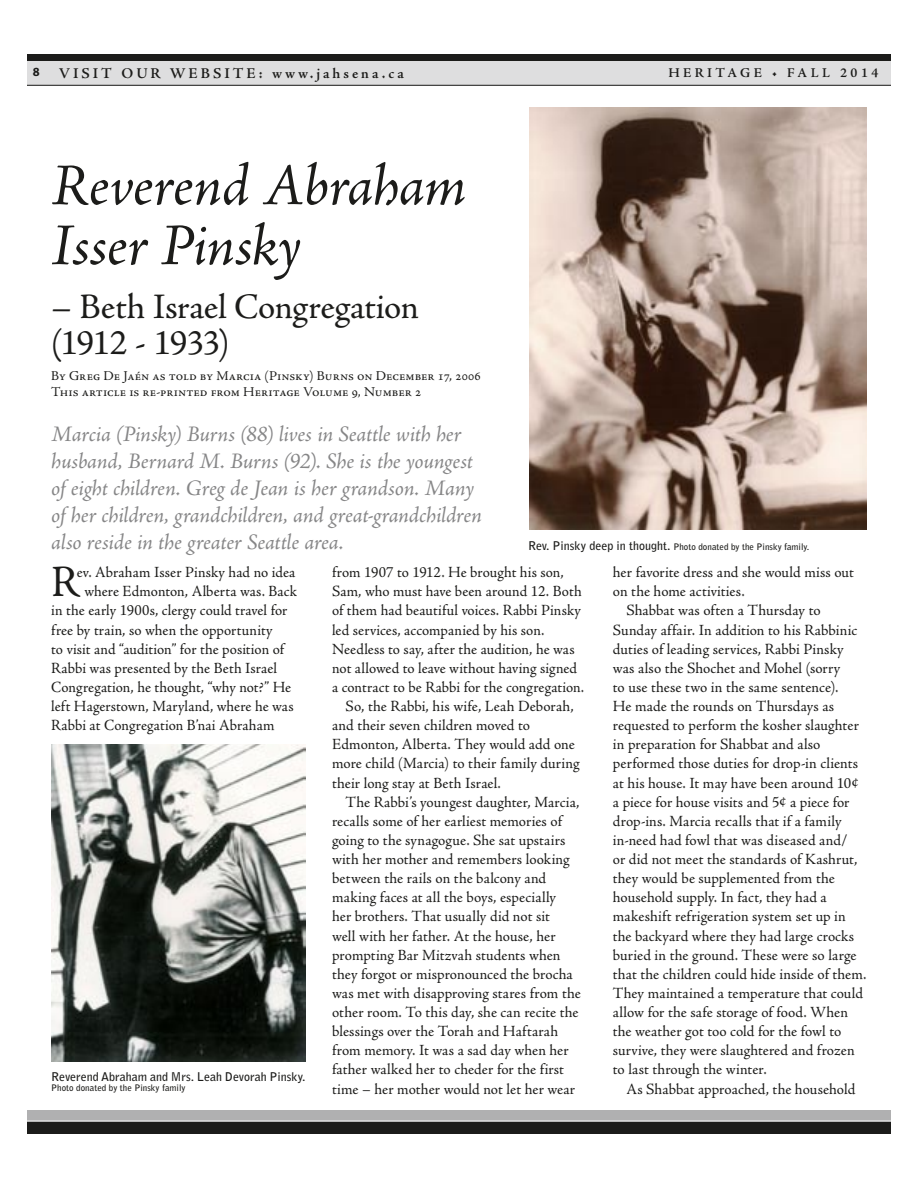
<style>
.page{position:relative;width:918px;height:1188px;background:#fff}
.page>*{position:absolute;margin:0;border:0;box-sizing:border-box;transform-origin:0 0}
.t1{font:italic 60px/60px "Adobe Jenson Pro";letter-spacing:-.015em;color:#1c1c1a}
.t2{font:44.85px "Adobe Jenson Pro";color:#1c1c1a;scale:.96 1}
.t3{font:36px/36px "Adobe Jenson Pro";letter-spacing:-.01em;color:#1c1c1a}
.t4{font:italic 22.5px/27px "Adobe Jenson Pro";letter-spacing:-.01em;color:#868687}
.t5{font:15.6px "Adobe Jenson Pro";color:#1c1c1a}
.t6{font:15.6px "Adobe Jenson Pro";color:#1c1c1a;scale:.96 1}
.t7{font:15.6px "Adobe Jenson Pro";letter-spacing:.02em;color:#1c1c1a}
.t8{font:600 15px "Adobe Jenson Pro";letter-spacing:.2em;color:#1c1c1a}
.t9{font:13.5px/16.5px "Adobe Jenson Pro";color:#1c1c1a}
.t10{font:600 13.5px "Adobe Jenson Pro";letter-spacing:.25em;color:#1c1c1a}
.t11{font:700 12.45px "Myriad Pro";color:#1c1c1a}
.t12{font:700 12px "Bell Gothic";color:#1c1c1a}
.t13{font:700 9px "Bell Gothic";color:#1c1c1a}
.s1{font-size:12px}
</style>
<div class="page">
<div style="left:27px;top:54px;width:864px;height:31px;background:#dededf"></div>
<div style="left:27px;top:54px;width:864px;height:7px;background:#1c1c1a"></div>
<hr style="left:27px;top:85px;width:864px;height:1px;background:#1c1c1a">
<img style="left:530px;top:108px;width:337px;height:421px">
<img style="left:51px;top:744px;width:254px;height:317px">
<div style="left:27px;top:1110px;width:864px;height:13px;background:#b0b0b1"></div>
<div style="left:27px;top:1122px;width:864px;height:12px;background:#1c1c1a"></div>
<hr style="left:27px;top:1121px;width:864px;height:1px;background:#fff">
<p class="t11" style="left:33px;top:64px;width:8px">8</p>
<p class="t8" style="left:59px;top:65px;width:347px">VISIT OUR WEBSITE: www.jahsena.ca</p>
<p class="t10" style="left:668px;top:65px;width:212px">HERITAGE • Fa ll 2014</p>
<h1 class="t1" style="left:51px;top:159px;width:417px">Reverend Abraham<br>Isser Pinsky</h1>
<h3 class="t3" style="left:51px;top:289px;width:369px">– Beth Israel Congregation (1912 - 1933)</h3>
<p class="t9" style="left:51px;top:367px;width:431px">By Greg De Jaén as told by Marcia (Pinsky) Burns on December 17, 2006<br>This article is re-printed from Heritage Volume 9, Number 2</p>
<p class="t4" style="left:51px;top:422px;width:432px">Marcia (Pinsky) Burns (88) lives in Seattle with her husband, Bernard M. Burns (92). She is the youngest of eight children. Greg de Jean is her grandson. Many of her children, grandchildren, and great-grandchildren also reside in the greater Seattle area.</p>
<p class="t13" style="left:528px;top:541px;width:283px"><span class="s1">Rev. Pinsky deep in thought.</span> Photo donated by the Pinsky family.</p>
<p class="t6" style="left:77px;top:563px;width:229px">ev. Abraham Isser Pinsky had no idea</p>
<p class="t6" style="left:84px;top:583px;width:223px">where Edmonton, Alberta was. Back</p>
<p class="t6" style="left:51px;top:602px;width:247px">in the early 1900s, clergy could travel for</p>
<p class="t6" style="left:51px;top:621px;width:232px">free by train, so when the opportunity</p>
<p class="t6" style="left:51px;top:640px;width:246px">to visit and “audition” for the position of</p>
<p class="t6" style="left:51px;top:659px;width:237px">Rabbi was presented by the Beth Israel</p>
<p class="t6" style="left:51px;top:678px;width:251px">Congregation, he thought, “why not?” He</p>
<p class="t6" style="left:51px;top:697px;width:254px">left Hagerstown, Maryland, where he was</p>
<p class="t6" style="left:51px;top:716px;width:234px">Rabbi at Congregation B’nai Abraham</p>
<h2 class="t2" style="left:51px;top:557px;width:30px">R</h2>
<p class="t12" style="left:51px;top:1069px;width:256px">Reverend Abraham and Mrs. Leah Devorah Pinsky.</p>
<p class="t13" style="left:51px;top:1083px;width:136px">Photo donated by the Pinsky family</p>
<p class="t6" style="left:332px;top:563px;width:243px">from 1907 to 1912. He brought his son,</p>
<p class="t6" style="left:332px;top:583px;width:262px">Sam, who must have been around 12. Both</p>
<p class="t6" style="left:332px;top:602px;width:261px">of them had beautiful voices. Rabbi Pinsky</p>
<p class="t6" style="left:332px;top:621px;width:223px">led services, accompanied by his son.</p>
<p class="t6" style="left:332px;top:640px;width:254px">Needless to say, after the audition, he was</p>
<p class="t6" style="left:332px;top:659px;width:257px">not allowed to leave without having signed</p>
<p class="t6" style="left:332px;top:678px;width:264px">a contract to be Rabbi for the congregation.</p>
<p class="t5" style="left:346px;top:697px;width:230px">So, the Rabbi, his wife, Leah Deborah,</p>
<p class="t5" style="left:332px;top:716px;width:199px">and their seven children moved to</p>
<p class="t5" style="left:332px;top:736px;width:244px">Edmonton, Alberta. They would add one</p>
<p class="t5" style="left:332px;top:755px;width:249px">more child (Marcia) to their family during</p>
<p class="t5" style="left:332px;top:774px;width:170px">their long stay at Beth Israel.</p>
<p class="t5" style="left:346px;top:793px;width:235px">The Rabbi’s youngest daughter, Marcia,</p>
<p class="t5" style="left:332px;top:812px;width:233px">recalls some of her earliest memories of</p>
<p class="t5" style="left:332px;top:831px;width:235px">going to the synagogue. She sat upstairs</p>
<p class="t5" style="left:332px;top:850px;width:239px">with her mother and remembers looking</p>
<p class="t5" style="left:332px;top:869px;width:216px">between the rails on the balcony and</p>
<p class="t5" style="left:332px;top:889px;width:226px">making faces at all the boys, especially</p>
<p class="t5" style="left:332px;top:908px;width:219px">her brothers. That usually did not sit</p>
<p class="t5" style="left:332px;top:927px;width:225px">well with her father. At the house, her</p>
<p class="t7" style="left:332px;top:946px;width:230px">prompting Bar Mitzvah students when</p>
<p class="t5" style="left:332px;top:965px;width:242px">they forgot or mispronounced the brocha</p>
<p class="t5" style="left:332px;top:984px;width:250px">was met with disapproving stares from the</p>
<p class="t5" style="left:332px;top:1003px;width:248px">other room. To this day, she can recite the</p>
<p class="t5" style="left:332px;top:1022px;width:228px">blessings over the Torah and Haftarah</p>
<p class="t5" style="left:332px;top:1042px;width:238px">from memory. It was a sad day when her</p>
<p class="t5" style="left:332px;top:1061px;width:233px">father walked her to cheder for the first</p>
<p class="t5" style="left:332px;top:1080px;width:245px">time – her mother would not let her wear</p>
<p class="t5" style="left:613px;top:563px;width:243px">her favorite dress and she would miss out</p>
<p class="t5" style="left:613px;top:583px;width:133px">on the home activities.</p>
<p class="t5" style="left:626px;top:602px;width:196px">Shabbat was often a Thursday to</p>
<p class="t5" style="left:613px;top:621px;width:246px">Sunday affair. In addition to his Rabbinic</p>
<p class="t5" style="left:613px;top:640px;width:232px">duties of leading services, Rabbi Pinsky</p>
<p class="t5" style="left:613px;top:659px;width:229px">was also the Shochet and Mohel (sorry</p>
<p class="t5" style="left:613px;top:678px;width:227px">to use these two in the same sentence).</p>
<p class="t5" style="left:613px;top:697px;width:223px">He made the rounds on Thursdays as</p>
<p class="t5" style="left:613px;top:716px;width:248px">requested to perform the kosher slaughter</p>
<p class="t5" style="left:613px;top:736px;width:209px">in preparation for Shabbat and also</p>
<p class="t5" style="left:613px;top:755px;width:247px">performed those duties for drop-in clients</p>
<p class="t5" style="left:613px;top:774px;width:247px">at his house. It may have been around 10¢</p>
<p class="t5" style="left:613px;top:793px;width:238px">a piece for house visits and 5¢ a piece for</p>
<p class="t5" style="left:613px;top:812px;width:230px">drop-ins. Marcia recalls that if a family</p>
<p class="t5" style="left:613px;top:831px;width:236px">in-need had fowl that was diseased and/</p>
<p class="t5" style="left:613px;top:850px;width:246px">or did not meet the standards of Kashrut,</p>
<p class="t5" style="left:613px;top:869px;width:223px">they would be supplemented from the</p>
<p class="t5" style="left:613px;top:889px;width:215px">household supply. In fact, they had a</p>
<p class="t5" style="left:613px;top:908px;width:235px">makeshift refrigeration system set up in</p>
<p class="t5" style="left:613px;top:927px;width:243px">the backyard where they had large crocks</p>
<p class="t5" style="left:613px;top:946px;width:245px">buried in the ground. These were so large</p>
<p class="t5" style="left:613px;top:965px;width:255px">that the children could hide inside of them.</p>
<p class="t5" style="left:613px;top:984px;width:252px">They maintained a temperature that could</p>
<p class="t5" style="left:613px;top:1003px;width:237px">allow for the safe storage of food. When</p>
<p class="t5" style="left:613px;top:1022px;width:230px">the weather got too cold for the fowl to</p>
<p class="t5" style="left:613px;top:1042px;width:243px">survive, they were slaughtered and frozen</p>
<p class="t5" style="left:613px;top:1061px;width:155px">to last through the winter.</p>
<p class="t5" style="left:626px;top:1080px;width:230px">As Shabbat approached, the household</p>
</div>
